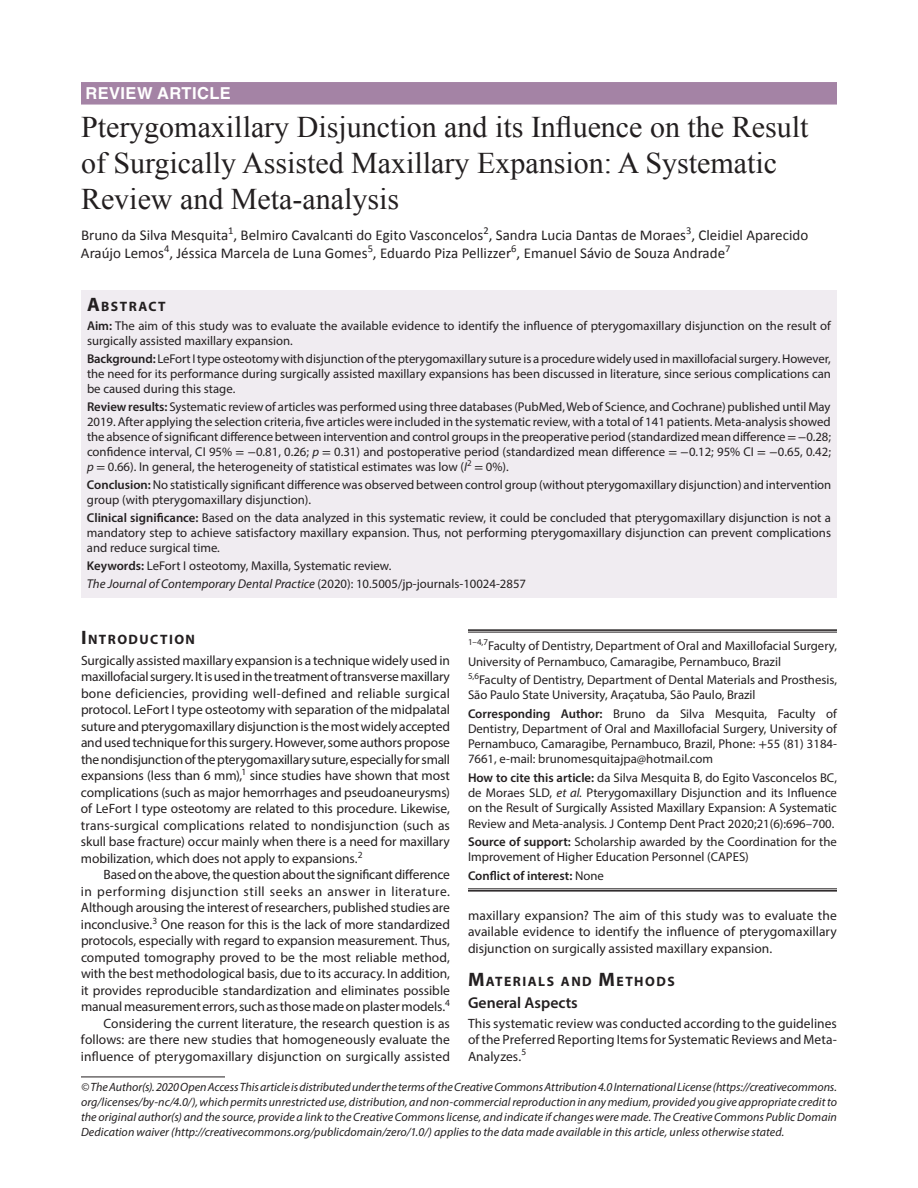
<style>
.page{position:relative;width:918px;height:1188px;background:#fff}
.page>*{position:absolute;margin:0;border:0;box-sizing:border-box;transform-origin:0 0}
.t1{font:30px/36px "Times New Roman";color:#231f20}
.t2{font:700 16.5px "Helvetica LT Std";letter-spacing:.025em;color:#fff}
.t3{font:600 15.75px "Myriad Pro";color:#231f20}
.t4{font:15px/18px "Calibri";color:#231f20}
.t5{font:700 13.65px "Myriad Pro";letter-spacing:.105em;color:#231f20}
.t6{font:13.5px/16.5px "Myriad Pro";color:#231f20;text-align:justify}
.t7{font:12.75px/15px "Myriad Pro";color:#231f20}
.t8{font:600 12.75px "Myriad Pro";color:#231f20}
.t9{font:italic 12px/15px "Myriad Pro";letter-spacing:.005em;color:#231f20;text-align:justify}
.s1{font-size:19.5px}
.s2{font-weight:600}
.s3{font-family:"STIX"}
.s4{font-style:italic}
.s5{font-weight:400}
</style>
<div class="page">
<div style="left:81px;top:82px;width:756px;height:23px;background:#a483a5"></div>
<div style="left:81px;top:290px;width:756px;height:26px;background:#f0ecf1"></div>
<div style="left:81px;top:315px;width:756px;height:39px;background:#f0ecf1"></div>
<div style="left:81px;top:348px;width:756px;height:54px;background:#f0ecf1"></div>
<div style="left:81px;top:396px;width:756px;height:84px;background:#f0ecf1"></div>
<div style="left:81px;top:474px;width:756px;height:39px;background:#f0ecf1"></div>
<div style="left:81px;top:507px;width:756px;height:54px;background:#f0ecf1"></div>
<div style="left:81px;top:555px;width:756px;height:24px;background:#f0ecf1"></div>
<div style="left:81px;top:573px;width:756px;height:24px;background:#f0ecf1"></div>
<hr style="left:468px;top:629px;width:369px;height:2px;background:#231f20">
<hr style="left:468px;top:632px;width:369px;height:1px;background:#231f20">
<hr style="left:468px;top:889px;width:369px;height:1px;background:#231f20">
<hr style="left:468px;top:890px;width:369px;height:2px;background:#231f20">
<hr style="left:81px;top:1077px;width:144px;height:1px;background:#231f20">
<p class="t2" style="left:86px;top:83px;width:147px">REVIEW ARTICLE</p>
<h1 class="t1" style="left:81px;top:108px;width:729px">Pterygomaxillary Disjunction and its Influence on the Result of Surgically Assisted Maxillary Expansion: A Systematic<br>Review and Meta-analysis</h1>
<p class="t4" style="left:81px;top:226px;width:729px">Bruno da Silva Mesquita<sup>1</sup>, Belmiro Cavalcanti do Egito Vasconcelos<sup>2</sup>, Sandra Lucia Dantas de Moraes<sup>3</sup>, Cleidiel Aparecido<br>Araújo Lemos<sup>4</sup>, Jéssica Marcela de Luna Gomes<sup>5</sup>, Eduardo Piza Pellizzer<sup>6</sup>, Emanuel Sávio de Souza Andrade<sup>7</sup></p>
<p class="t5" style="left:87px;top:297px;width:80px"><span class="s1">A</span>BSTRACT</p>
<p class="t7" style="left:87px;top:318px;width:746px"><span class="s2">Aim:</span> The aim of this study was to evaluate the available evidence to identify the influence of pterygomaxillary disjunction on the result of surgically assisted maxillary expansion.</p>
<p class="t7" style="left:87px;top:351px;width:746px;text-align:justify"><span class="s2">Background:</span> LeFort I type osteotomy with disjunction of the pterygomaxillary suture is a procedure widely used in maxillofacial surgery. However, the need for its performance during surgically assisted maxillary expansions has been discussed in literature, since serious complications can be caused during this stage.</p>
<p class="t7" style="left:87px;top:399px;width:746px;text-align:justify"><span class="s2">Review results:</span> Systematic review of articles was performed using three databases (PubMed, Web of Science, and Cochrane) published until May 2019. After applying the selection criteria, five articles were included in the systematic review, with a total of 141 patients. Meta-analysis showed the absence of significant difference between intervention and control groups in the preoperative period (standardized mean difference <span class="s3">=−</span>0.28; confidence interval, CI 95% <span class="s3">= −</span>0.81, 0.26; <span class="s4">p</span> <span class="s3">=</span> 0.31) and postoperative period (standardized mean difference <span class="s3">= −</span>0.12; 95% CI <span class="s3">= −</span>0.65, 0.42; <span class="s4">p</span> <span class="s3">=</span> 0.66). In general, the heterogeneity of statistical estimates was low (<span class="s4">I</span><sup>2</sup> <span class="s3">=</span> 0%).</p>
<p class="t7" style="left:87px;top:477px;width:746px"><span class="s2">Conclusion:</span> No statistically significant difference was observed between control group (without pterygomaxillary disjunction) and intervention group (with pterygomaxillary disjunction).</p>
<p class="t7" style="left:87px;top:510px;width:746px;text-align:justify"><span class="s2">Clinical significance:</span> Based on the data analyzed in this systematic review, it could be concluded that pterygomaxillary disjunction is not a mandatory step to achieve satisfactory maxillary expansion. Thus, not performing pterygomaxillary disjunction can prevent complications and reduce surgical time.</p>
<p class="t7" style="left:87px;top:557px;width:441px;line-height:18px"><span class="s2">Keywords:</span> LeFort I osteotomy, Maxilla, Systematic review.<br><span class="s4">The Journal of Contemporary Dental Practice</span> (2020): 10.5005/jp-journals-10024-2857</p>
<p class="t5" style="left:81px;top:630px;width:116px"><span class="s1">I</span>NTRODUCTION</p>
<p class="t6" style="left:81px;top:652px;width:371px">Surgically assisted maxillary expansion is a technique widely used in maxillofacial surgery. It is used in the treatment of transverse maxillary bone deficiencies, providing well-defined and reliable surgical protocol. LeFort I type osteotomy with separation of the midpalatal suture and pterygomaxillary disjunction is the most widely accepted and used technique for this surgery. However, some authors propose the nondisjunction of the pterygomaxillary suture, especially for small expansions (less than 6 mm),<sup>1</sup> since studies have shown that most complications (such as major hemorrhages and pseudoaneurysms) of LeFort I type osteotomy are related to this procedure. Likewise, trans-surgical complications related to nondisjunction (such as skull base fracture) occur mainly when there is a need for maxillary mobilization, which does not apply to expansions.<sup>2</sup></p>
<p class="t6" style="left:81px;top:866px;width:371px;text-align:right">Based on the above, the question about the significant difference<br>in performing disjunction still seeks an answer in literature.<br>Although arousing the interest of researchers, published studies are inconclusive.<sup>3</sup> One reason for this is the lack of more standardized protocols, especially with regard to expansion measurement. Thus, computed tomography proved to be the most reliable method, with the best methodological basis, due to its accuracy. In addition, it provides reproducible standardization and eliminates possible manual measurement errors, such as those made on plaster models.<sup>4<br></sup>Considering the current literature, the research question is as follows: are there new studies that homogeneously evaluate the influence of pterygomaxillary disjunction on surgically assisted</p>
<p class="t7" style="left:468px;top:638px;width:371px"><sup>1–4,7</sup>Faculty of Dentistry, Department of Oral and Maxillofacial Surgery,<br>University of Pernambuco, Camaragibe, Pernambuco, Brazil</p>
<p class="t7" style="left:468px;top:672px;width:371px"><sup>5,6</sup>Faculty of Dentistry, Department of Dental Materials and Prosthesis,<br>São Paulo State University, Araçatuba, São Paulo, Brazil</p>
<p class="t7" style="left:468px;top:705px;width:371px;text-align:justify"><span class="s2">Corresponding Author:</span> Bruno da Silva Mesquita, Faculty of Dentistry, Department of Oral and Maxillofacial Surgery, University of Pernambuco, Camaragibe, Pernambuco, Brazil, Phone: <span class="s3">+</span>55 (81) 3184- 7661, e-mail: brunomesquitajpa@hotmail.com</p>
<p class="t7" style="left:468px;top:770px;width:371px;text-align:justify"><span class="s2">How to cite this article:</span> da Silva Mesquita B, do Egito Vasconcelos BC, de Moraes SLD, <span class="s4">et al.</span> Pterygomaxillary Disjunction and its Influence on the Result of Surgically Assisted Maxillary Expansion: A Systematic Review and Meta-analysis. J Contemp Dent Pract 2020;21(6):696–700.</p>
<p class="t7" style="left:468px;top:834px;width:370px"><span class="s2">Source of support:</span> Scholarship awarded by the Coordination for the<br>Improvement of Higher Education Personnel (CAPES)</p>
<p class="t8" style="left:468px;top:867px;width:137px">Conflict of interest: <span class="s5">None</span></p>
<p class="t6" style="left:468px;top:907px;width:370px">maxillary expansion? The aim of this study was to evaluate the available evidence to identify the influence of pterygomaxillary disjunction on surgically assisted maxillary expansion.</p>
<p class="t5" style="left:468px;top:972px;width:208px"><span class="s1">M</span>ATERIALS AND <span class="s1">M</span>ETHODS</p>
<p class="t3" style="left:468px;top:993px;width:111px">General Aspects</p>
<p class="t6" style="left:468px;top:1015px;width:371px">This systematic review was conducted according to the guidelines of the Preferred Reporting Items for Systematic Reviews and Meta-Analyzes.<sup>5</sup></p>
<p class="t9" style="left:81px;top:1079px;width:758px">© The Author(s). 2020 Open Access This article is distributed under the terms of the Creative Commons Attribution 4.0 International License (https://creativecommons. org/licenses/by-nc/4.0/), which permits unrestricted use, distribution, and non-commercial reproduction in any medium, provided you give appropriate credit to the original author(s) and the source, provide a link to the Creative Commons license, and indicate if changes were made. The Creative Commons Public Domain Dedication waiver (http://creativecommons.org/publicdomain/zero/1.0/) applies to the data made available in this article, unless otherwise stated.</p>
</div>
